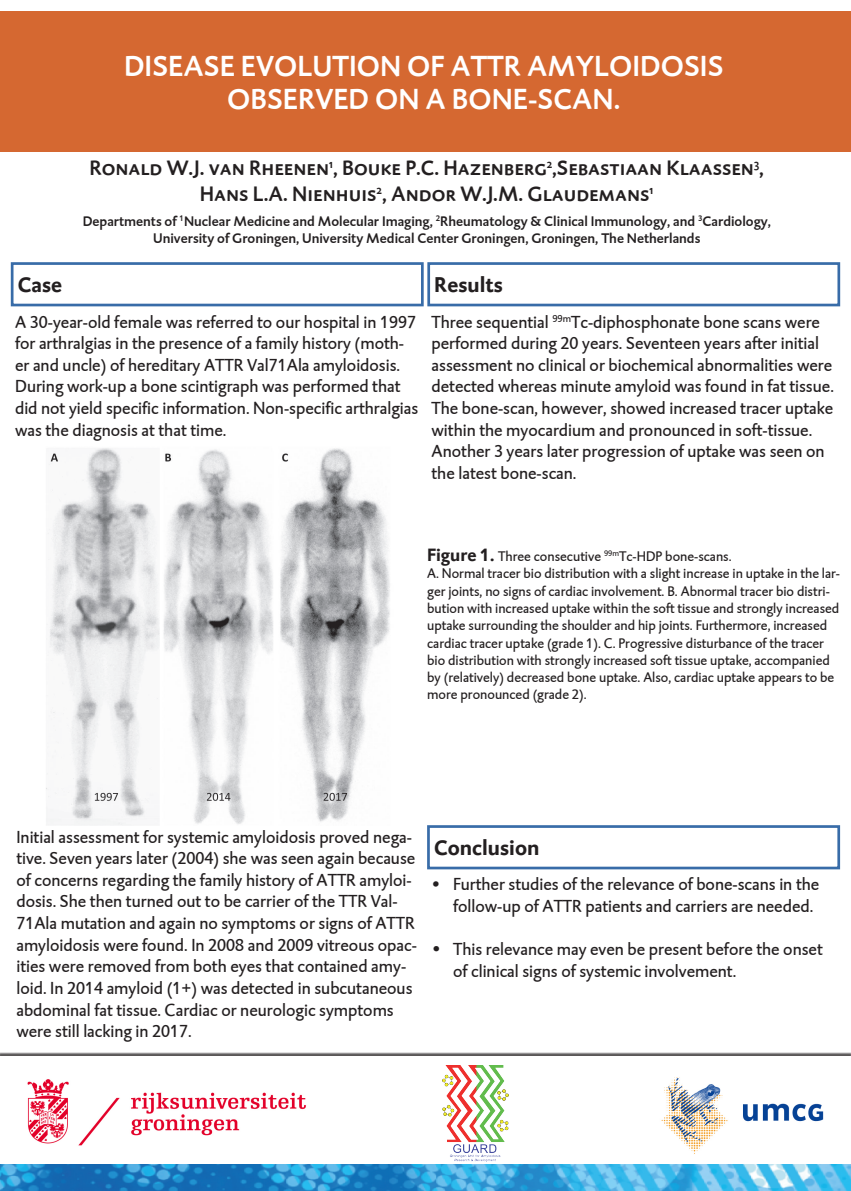
<style>
.page{position:relative;width:851px;height:1191px;background:#fff}
.page>*{position:absolute;margin:0;border:0;box-sizing:border-box;transform-origin:0 0}
.t1{font:500 30px "AZG Caspari T Caps";color:#fff}
.t2{font:500 21.6px "AZG Caspari T Caps";color:#231f20}
.t3{font:700 21.6px "AZG Caspari T";color:#231f20}
.t4{font:18px/21.6px "AZG Caspari T";color:#231f20}
.t5{font:14.4px/17.3px "AZG Caspari T";color:#231f20}
.t6{font:14.4px "AZG Caspari T Medium";color:#231f20}
.s1{font-weight:700;font-size:18px}
.s2{font-weight:700}
</style>
<div class="page">
<div style="left:0;top:1052px;width:850px;height:126px;background:#231f20;opacity:.75"></div>
<div style="left:0;top:1056px;width:850px;height:124px;background:#fff"></div>
<img style="left:27px;top:1077px;width:797px;height:85px">
<img style="left:0;top:1164px;width:850px;height:27px">
<div style="left:0;top:11px;width:850px;height:140px;background:#d56831"></div>
<img style="left:442px;top:1065px;width:66px;height:96px">
<div style="left:11px;top:262px;width:412px;height:44px;border:3px solid #386ca8"></div>
<div style="left:427px;top:262px;width:413px;height:44px;border:3px solid #386ca8"></div>
<div style="left:427px;top:825px;width:413px;height:44px;border:3px solid #386ca8"></div>
<img style="left:46px;top:448px;width:344px;height:377px">
<p class="t1" style="left:124px;top:47px;width:601px">DISEASE EVOLUTION OF ATTR AMYLOIDOSIS</p>
<p class="t1" style="left:227px;top:80px;width:394px">OBSERVED ON A BONE-SCAN.</p>
<p class="t2" style="left:89px;top:154px;width:676px">Ronald W.J. van Rheenen<sup>1</sup>, Bouke P.C. Hazenberg<sup>2</sup>,Sebastiaan Klaassen<sup>3</sup>,</p>
<p class="t2" style="left:200px;top:180px;width:455px">Hans L.A. Nienhuis<sup>2</sup>, Andor W.J.M. Glaudemans<sup>1</sup></p>
<p class="t6" style="left:83px;top:212px;width:689px">Departments of <sup>1</sup>Nuclear Medicine and Molecular Imaging, <sup>2</sup>Rheumatology &amp; Clinical Immunology, and <sup>3</sup>Cardiology,</p>
<p class="t6" style="left:153px;top:229px;width:548px">University of Groningen, University Medical Center Groningen, Groningen, The Netherlands</p>
<p class="t3" style="left:18px;top:270px;width:46px">Case</p>
<p class="t3" style="left:434px;top:270px;width:70px">Results</p>
<p class="t4" style="left:15px;top:311px;width:405px">A 30-year-old female was referred to our hospital in 1997 for arthralgias in the presence of a family history (moth&shy;er and uncle) of hereditary ATTR Val71Ala amyloidosis.<br>During work-up a bone scintigraph was performed that did not yield specific information. Non-specific arthralgias was the diagnosis at that time.</p>
<p class="t4" style="left:431px;top:311px;width:404px">Three sequential <sup>99m</sup>Tc-diphosphonate bone scans were performed during 20 years. Seventeen years after initial assessment no clinical or biochemical abnormalities were detected whereas minute amyloid was found in fat tissue.<br>The bone-scan, however, showed increased tracer uptake within the myocardium and pronounced in soft-tissue.<br>Another 3 years later progression of uptake was seen on the latest bone-scan.</p>
<p class="t5" style="left:427px;top:547px;width:306px"><span class="s1">Figure 1.</span> Three consecutive <sup>99m</sup>Tc-HDP bone-scans.</p>
<p class="t5" style="left:427px;top:565px;width:414px">A. Normal tracer bio distribution with a slight increase in uptake in the lar&shy;ger joints, no signs of cardiac involvement. B. Abnormal tracer bio distri&shy;bution with increased uptake within the soft tissue and strongly increased uptake surrounding the shoulder and hip joints. Furthermore, increased cardiac tracer uptake (grade 1). C. Progressive disturbance of the tracer bio distribution with strongly increased soft tissue uptake, accompanied by (relatively) decreased bone uptake. Also, cardiac uptake appears to be more pronounced (grade 2).</p>
<p class="t4" style="left:16px;top:826px;width:402px">Initial assessment for systemic amyloidosis proved nega&shy;tive. Seven years later (2004) she was seen again because of concerns regarding the family history of ATTR amyloi&shy;dosis. She then turned out to be carrier of the TTR Val-71Ala mutation and again no symptoms or signs of ATTR amyloidosis were found. In 2008 and 2009 vitreous opac&shy;ities were removed from both eyes that contained amy&shy;loid. In 2014 amyloid (1+) was detected in subcutaneous abdominal fat tissue. Cardiac or neurologic symptoms were still lacking in 2017.</p>
<p class="t3" style="left:434px;top:833px;width:107px">Conclusion</p>
<p class="t4" style="left:453px;top:873px;width:367px;text-indent:-22px">• Further studies of the relevance of bone-scans in the follow-up of ATTR patients and carriers are needed.</p>
<p class="t4" style="left:453px;top:938px;width:371px;text-indent:-22px"><span class="s2">•</span> This relevance may even be present before the onset of clinical signs of systemic involvement.</p>
</div>
